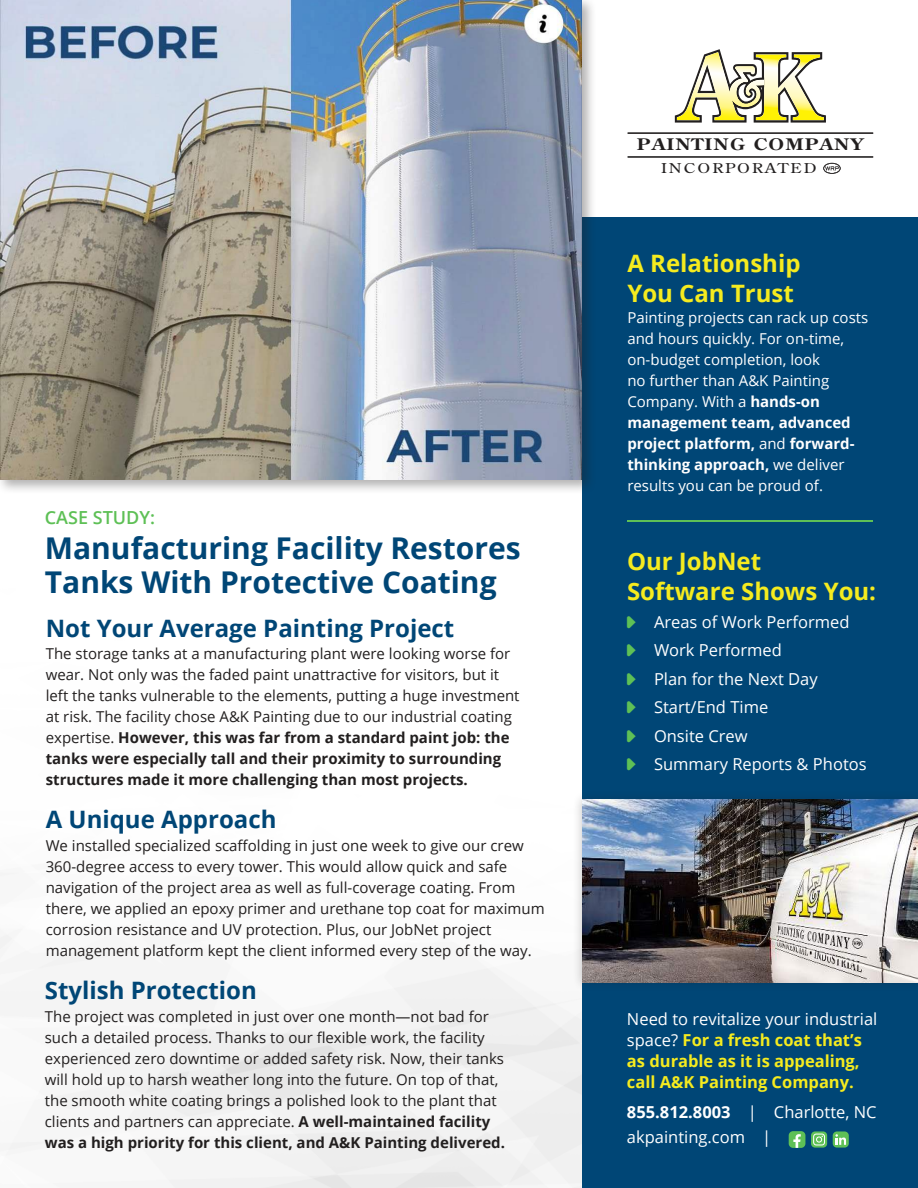
<style>
.page{position:relative;width:918px;height:1188px;background:#fff}
.page>*{position:absolute;margin:0;border:0;box-sizing:border-box;transform-origin:0 0}
.t1{font:700 30px/34.5px "Open Sans";color:#004676}
.t2{font:700 24px "Open Sans";color:#004676}
.t3{font:700 24px/30px "Open Sans";color:#f5eb1f}
.t4{font:600 18px "Open Sans";color:#5ec056}
.t5{font:16.5px/28.5px "Open Sans";color:#fff}
.t6{font:700 16.5px/21px "Open Sans";color:#f5eb1f}
.t7{font:700 15.9px "Century Old Style Std";letter-spacing:.06em;color:#221f1f;scale:1.21 1}
.t8{font:15px/21px "Open Sans";color:#221f1f}
.t9{font:15px/21px "Open Sans";color:#fff}
.t10{font:13.5px "Century Old Style Std";letter-spacing:.115em;color:#221f1f;scale:1.26 1}
.s1{font-weight:700}
.s2{font-weight:400;color:#fff}
</style>
<div class="page">
<div style="left:582px;top:218px;width:336px;height:970px;background:#004676"></div>
<div style="left:0;top:0;width:597px;height:494px;background:#221f1f;opacity:.35"></div>
<img style="left:0;top:0;width:582px;height:479px">
<svg style="left:823px;top:163px;width:18px;height:11px"></svg>
<hr style="left:627px;top:132px;width:246px;height:2px;background:#221f1f">
<hr style="left:627px;top:156px;width:246px;height:2px;background:#221f1f">
<svg style="left:675px;top:49px;width:151px;height:74px"></svg>
<img style="left:677px;top:55px;width:79px;height:65px">
<img style="left:756px;top:54px;width:44px;height:66px">
<div style="left:789px;top:1131px;width:16px;height:17px;background:#5ec056;border-radius:4px"></div>
<svg style="left:793px;top:1134px;width:8px;height:14px"></svg>
<svg style="left:811px;top:1131px;width:16px;height:17px"></svg>
<svg style="left:813px;top:1134px;width:12px;height:11px"></svg>
<div style="left:833px;top:1131px;width:16px;height:17px;background:#5ec056;border-radius:4px"></div>
<svg style="left:835px;top:1134px;width:11px;height:11px"></svg>
<hr style="left:627px;top:521px;width:245px;height:1px;background:#5ec056">
<div style="left:572px;top:790px;width:346px;height:203px;background:#221f1f;opacity:.25"></div>
<img style="left:582px;top:800px;width:336px;height:183px">
<p class="t4" style="left:45px;top:507px;width:112px">CASE STUDY:</p>
<h1 class="t1" style="left:45px;top:534px;width:477px">Manufacturing Facility Restores<br>Tanks With Protective Coating</h1>
<h2 class="t2" style="left:46px;top:618px;width:410px">Not Your Average Painting Project</h2>
<p class="t8" style="left:46px;top:645px;width:475px">The storage tanks at a manufacturing plant were looking worse for wear. Not only was the faded paint unattractive for visitors, but it left the tanks vulnerable to the elements, putting a huge investment at risk. The facility chose A&amp;K Painting due to our industrial coating expertise. <span class="s1">However, this was far from a standard paint job: the tanks were especially tall and their proximity to surrounding structures made it more challenging than most projects.</span></p>
<h2 class="t2" style="left:46px;top:810px;width:232px">A Unique Approach</h2>
<p class="t8" style="left:46px;top:835px;width:500px">We installed specialized sca昀昀olding in just one week to give our crew 360-degree access to every tower. This would allow quick and safe navigation of the project area as well as full-coverage coating. From there, we applied an epoxy primer and urethane top coat for maximum corrosion resistance and UV protection. Plus, our JobNet project management platform kept the client informed every step of the way.</p>
<h2 class="t2" style="left:45px;top:981px;width:213px">Stylish Protection</h2>
<p class="t8" style="left:45px;top:1007px;width:462px">The project was completed in just over one month—not bad for such a detailed process. Thanks to our 昀氀exible work, the facility experienced zero downtime or added safety risk. Now, their tanks will hold up to harsh weather long into the future. On top of that, the smooth white coating brings a polished look to the plant that clients and partners can appreciate. <span class="s1">A well-maintained facility was a high priority for this client, and A&amp;K Painting delivered.</span></p>
<p class="t7" style="left:637px;top:136px;width:189px">PAINTING COMPANY</p>
<p class="t10" style="left:661px;top:161px;width:125px">INCORPORATED</p>
<h2 class="t3" style="left:627px;top:251px;width:175px">A Relationship<br>You Can Trust</h2>
<p class="t9" style="left:627px;top:309px;width:242px">Painting projects can rack up costs and hours quickly. For on-time, on-budget completion, look<br>no further than A&amp;K Painting<br>Company. With a <span class="s1">hands-on management team, advanced project platform,</span> and <span class="s1">forward&shy;thinking approach,</span> we deliver results you can be proud of.</p>
<h2 class="t3" style="left:627px;top:549px;width:251px">Our JobNet<br>Software Shows You:</h2>
<p class="t5" style="left:654px;top:609px;width:214px">Areas of Work Performed<br>Work Performed<br>Plan for the Next Day<br>Start/End Time<br>Onsite Crew<br>Summary Reports &amp; Photos</p>
<p class="t6" style="left:627px;top:1010px;width:252px"><span class="s2">Need to revitalize your industrial space?</span> For a fresh coat that’s as durable as it is appealing, call A&amp;K Painting Company.</p>
<p class="t5" style="left:627px;top:1101px;width:251px;line-height:25.5px"><span class="s1">855.812.8003</span> | Charlotte, NC akpainting.com |</p>
</div>
